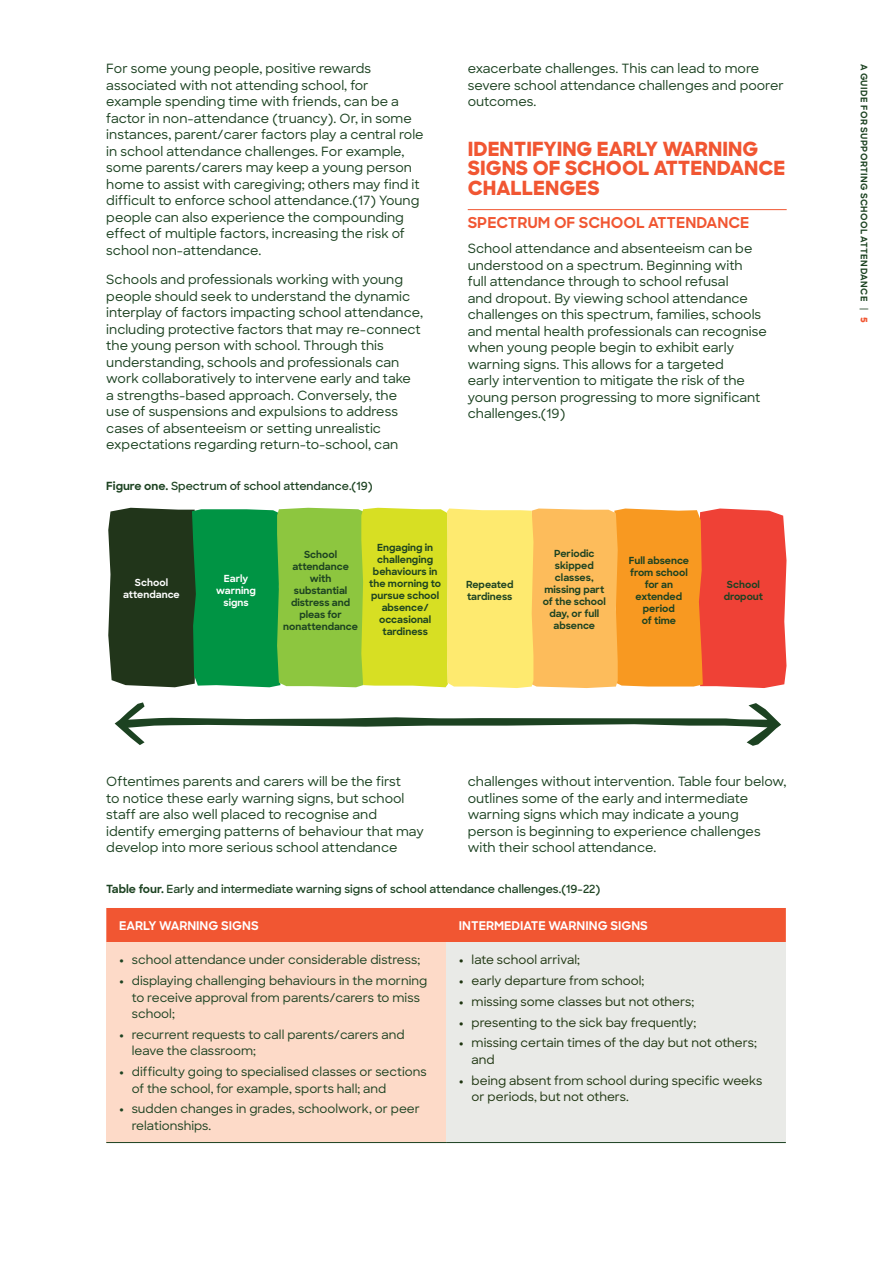
<style>
.page{position:relative;width:893px;height:1263px;background:#fff}
.page>*{position:absolute;margin:0;border:0;box-sizing:border-box;transform-origin:0 0}
.t1{font:800 19.5px/19.5px "Sharp Sans";color:#f15632}
.t2{font:700 15px "Sharp Sans";color:#f15632}
.Body_text{font:500 12.75px/16.5px "Sharp Sans";color:#1c4221}
.t3{font:500 12px/16.5px "Sharp Sans";color:#1c4221}
.t4{font:500 12px/16.5px "Sharp Sans";color:#1e3510}
.Table_head{font:700 12px "Sharp Sans";color:#fff}
.figure_title_span{font:600 11.25px "Sharp Sans";color:#1c4221}
.Body_text-2{font:700 9.75px/12px "Sharp Sans";color:#1c4221;text-align:center}
.Body_text-3{font:700 9.75px/12px "Sharp Sans";color:#fff;text-align:center}
.t5{font:700 9px "Sharp Sans";letter-spacing:.045em;color:#1c4221}
.s1{font-weight:700}
.s2{font-weight:800}
.s3{font-weight:500}
.s4{font-weight:800;color:#f15632}
</style>
<div class="page">
<hr style="left:468px;top:209px;width:319px;height:1px;background:#f15632">
<svg style="left:115px;top:702px;width:666px;height:44px"></svg>
<svg style="left:108px;top:508px;width:678px;height:180px;background:#aea041"></svg>
<div style="left:106px;top:908px;width:680px;height:34px;background:#f15632"></div>
<div style="left:106px;top:942px;width:340px;height:200px;background:#fddac8"></div>
<div style="left:446px;top:942px;width:340px;height:200px;background:#e9eae7"></div>
<hr style="left:106px;top:1142px;width:340px;height:1px;background:#1c4221">
<hr style="left:446px;top:1142px;width:340px;height:1px;background:#1c4221">
<p class="Body_text" style="left:106px;top:60px;width:319px">For some young people, positive rewards associated with not attending school, for example spending time with friends, can be a factor in non-attendance (truancy). Or, in some instances, parent/carer factors play a central role in school attendance challenges. For example, some parents/carers may keep a young person home to assist with caregiving; others may find it difficult to enforce school attendance.(17) Young people can also experience the compounding effect of multiple factors, increasing the risk of school non-attendance.</p>
<p class="Body_text" style="left:106px;top:271px;width:318px">Schools and professionals working with young people should seek to understand the dynamic interplay of factors impacting school attendance, including protective factors that may re-connect the young person with school. Through this understanding, schools and professionals can work collaboratively to intervene early and take<br>a strengths-based approach. Conversely, the use of suspensions and expulsions to address cases of absenteeism or setting unrealistic expectations regarding return-to-school, can</p>
<p class="figure_title_span" style="left:106px;top:478px;width:268px"><span class="s1">Figure one.</span> Spectrum of school attendance.(19)</p>
<p class="Body_text-3" style="left:123px;top:576px;width:58px">School attendance</p>
<p class="Body_text-3" style="left:216px;top:572px;width:41px">Early warning signs</p>
<p class="Body_text-2" style="left:283px;top:548px;width:76px">School attendance with substantial distress and pleas for nonattendance</p>
<p class="Body_text-2" style="left:369px;top:541px;width:73px">Engaging in challenging behaviours in the morning to pursue school absence/ occasional tardiness</p>
<p class="Body_text" style="left:468px;top:60px;width:318px">exacerbate challenges. This can lead to more severe school attendance challenges and poorer outcomes.</p>
<h1 class="t1" style="left:468px;top:138px;width:319px">IDENTIFYING EARLY WARNING<br>SIGNS OF SCHOOL ATTENDANCE<br>CHALLENGES</h1>
<h2 class="t2" style="left:468px;top:212px;width:283px">SPECTRUM OF SCHOOL ATTENDANCE</h2>
<p class="Body_text" style="left:468px;top:240px;width:301px">School attendance and absenteeism can be understood on a spectrum. Beginning with<br>full attendance through to school refusal<br>and dropout. By viewing school attendance challenges on this spectrum, families, schools and mental health professionals can recognise when young people begin to exhibit early warning signs. This allows for a targeted<br>early intervention to mitigate the risk of the young person progressing to more significant challenges.(19)</p>
<p class="Body_text-2" style="left:466px;top:578px;width:49px;text-align:left">Repeated tardiness</p>
<p class="Body_text-2" style="left:543px;top:547px;width:65px">Periodic skipped classes, missing part of the school day, or full absence</p>
<p class="Body_text-2" style="left:629px;top:554px;width:62px">Full absence from school for an extended period<br>of time</p>
<p class="Body_text-2" style="left:724px;top:578px;width:41px">School dropout</p>
<p class="Body_text" style="left:106px;top:773px;width:319px">Oftentimes parents and carers will be the first<br>to notice these early warning signs, but school staff are also well placed to recognise and identify emerging patterns of behaviour that may develop into more serious school attendance</p>
<p class="Body_text" style="left:468px;top:773px;width:320px">challenges without intervention. Table four below, outlines some of the early and intermediate warning signs which may indicate a young person is beginning to experience challenges with their school attendance.</p>
<p class="figure_title_span" style="left:106px;top:881px;width:496px"><span class="s1">Table four.</span> Early and intermediate warning signs of school attendance challenges.(19-22)</p>
<p class="Table_head" style="left:119px;top:916px;width:141px">EARLY WARNING SIGNS</p>
<p class="Table_head" style="left:459px;top:916px;width:191px">INTERMEDIATE WARNING SIGNS</p>
<p class="t3" style="left:119px;top:951px;width:303px"><span class="s2">•</span> school attendance under considerable distress;</p>
<p class="t3" style="left:132px;top:972px;width:297px;text-indent:-13px"><span class="s2">•</span> displaying challenging behaviours in the morning to receive approval from parents/carers to miss school;</p>
<p class="t3" style="left:132px;top:1026px;width:274px;text-indent:-13px"><span class="s2">•</span> recurrent requests to call parents/carers and leave the classroom;</p>
<p class="t3" style="left:132px;top:1063px;width:296px;text-indent:-13px"><span class="s2">•</span> difficulty going to specialised classes or sections of the school, for example, sports hall; and</p>
<p class="t3" style="left:132px;top:1100px;width:290px;text-indent:-13px"><span class="s2">•</span> sudden changes in grades, schoolwork, or peer relationships.</p>
<p class="t4" style="left:459px;top:951px;width:123px"><span class="s2">•</span> late school arrival;</p>
<p class="t4" style="left:459px;top:972px;width:187px"><span class="s2">•</span> early departure from school;</p>
<p class="t4" style="left:459px;top:993px;width:237px"><span class="s2">•</span> missing some classes but not others;</p>
<p class="t4" style="left:459px;top:1013px;width:239px"><span class="s2">•</span> presenting to the sick bay frequently;</p>
<p class="t4" style="left:472px;top:1034px;width:287px;text-indent:-13px"><span class="s2">•</span> missing certain times of the day but not others; and</p>
<p class="t4" style="left:472px;top:1071px;width:292px;text-indent:-13px"><span class="s2">•</span> being absent from school during specific weeks or periods, but not others.</p>
<p class="t5" style="left:871px;top:64px;width:260px;rotate:90deg">A GUIDE FOR SUPPORTING SCHOOL ATTENDANCE <span class="s3">|</span> <span class="s4">5</span></p>
</div>
